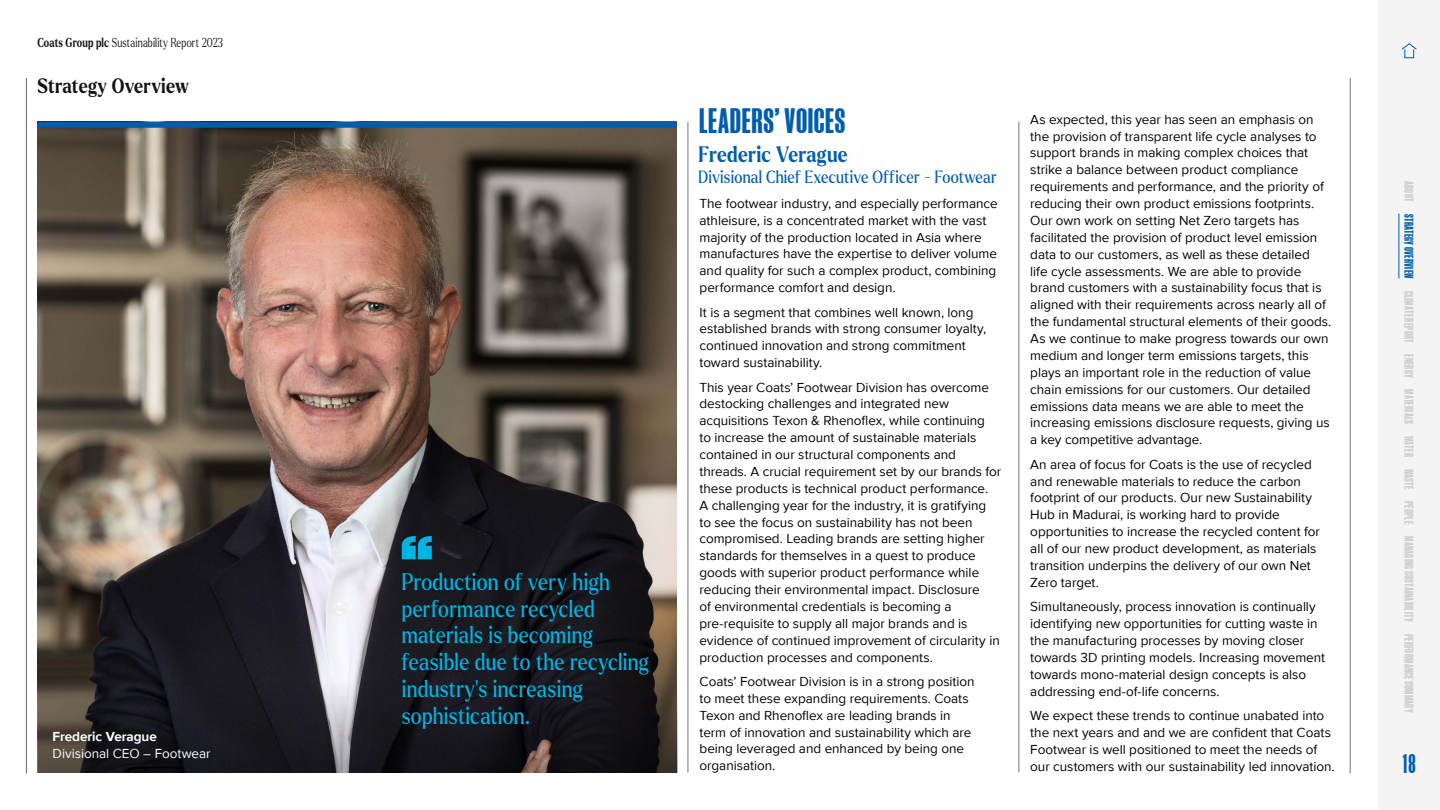
<style>
.page{position:relative;width:1440px;height:810px;background:#fff}
.page>*{position:absolute;margin:0;border:0;box-sizing:border-box;transform-origin:0 0}
.t1{font:700 33.75px "Manuka";letter-spacing:.02em;color:#005dad}
.t2{font:700 25.88px "Manuka";color:#005dad;scale:.85 1}
.t3{font:23.25px/27px "Larken";letter-spacing:.015em;color:#00b4e4;scale:.85 1}
.t4{font:700 21.75px "Larken";letter-spacing:.015em;color:#005dad;scale:.85 1}
.t5{font:700 20.25px "Larken";letter-spacing:.015em;color:#131313;scale:.85 1}
.t6{font:17.25px "Larken";letter-spacing:.015em;color:#005dad;scale:.85 1}
.t7{font:13.5px/16.9px "Proxima Nova";letter-spacing:-.005em;color:#000}
.t8{font:13.5px "Proxima Nova";letter-spacing:-.005em;color:#fff}
.t9{font:700 13.5px "Proxima Nova";letter-spacing:-.005em;color:#fff}
.t10{font:300 12.67px "Larken";letter-spacing:.015em;color:#131313;scale:.75 1}
.t11{font:700 12.15px "Manuka";letter-spacing:.02em;color:#cdcdcd}
.t12{font:700 12.15px "Manuka";letter-spacing:.02em;color:#005dad}
.s1{font-weight:700}
.s2{color:#cdcdcd}
</style>
<div class="page">
<hr style="left:26px;top:78px;width:1px;height:695px;background:#747578">
<img style="left:38px;top:128px;width:639px;height:550px">
<div style="left:38px;top:122px;width:639px;height:6px;background:#005dad"></div>
<svg style="left:38px;top:678px;width:640px;height:94px;background:#252327"></svg>
<hr style="left:688px;top:122px;width:1px;height:650px;background:#747578">
<hr style="left:1019px;top:122px;width:1px;height:650px;background:#747578">
<hr style="left:1350px;top:78px;width:1px;height:695px;background:#747578">
<svg style="left:402px;top:536px;width:30px;height:23px"></svg>
<div style="left:1378px;top:0;width:62px;height:810px;background:#f4f4f5"></div>
<hr style="left:1399px;top:214px;width:1px;height:64px;background:#005dad">
<div style="left:1404px;top:49px;width:10px;height:9px;border:1px solid #005dad"></div>
<svg style="left:1401px;top:43px;width:16px;height:7px"></svg>
<p class="t10" style="left:38px;top:34px;width:249px"><span class="s1">Coats Group plc</span> Sustainability Report 2023</p>
<h3 class="t5" style="left:38px;top:72px;width:180px">Strategy Overview</h3>
<p class="t9" style="left:53px;top:727px;width:106px">Frederic Verague</p>
<p class="t8" style="left:53px;top:743px;width:159px">Divisional CEO – Footwear</p>
<h3 class="t3" style="left:402px;top:567px;width:292px">Production of very high performance recycled materials is becoming feasible due to the recycling industry’s increasing sophistication.</h3>
<h1 class="t1" style="left:699px;top:103px;width:148px">LEADERS’ VOICES</h1>
<h3 class="t4" style="left:699px;top:140px;width:177px">Frederic Verague</h3>
<p class="t6" style="left:699px;top:165px;width:352px">Divisional Chief Executive Officer - Footwear</p>
<p class="t7" style="left:700px;top:194px;width:300px">The footwear industry, and especially performance athleisure, is a concentrated market with the vast majority of the production located in Asia where manufactures have the expertise to deliver volume and quality for such a complex product, combining performance comfort and design.</p>
<p class="t7" style="left:700px;top:303px;width:288px">It is a segment that combines well known, long established brands with strong consumer loyalty, continued innovation and strong commitment toward sustainability.</p>
<p class="t7" style="left:700px;top:378px;width:303px">This year Coats’ Footwear Division has overcome destocking challenges and integrated new acquisitions Texon &amp; Rhenoflex, while continuing<br>to increase the amount of sustainable materials contained in our structural components and threads. A crucial requirement set by our brands for these products is technical product performance.<br>A challenging year for the industry, it is gratifying<br>to see the focus on sustainability has not been compromised. Leading brands are setting higher standards for themselves in a quest to produce goods with superior product performance while reducing their environmental impact. Disclosure<br>of environmental credentials is becoming a pre-requisite to supply all major brands and is evidence of continued improvement of circularity in production processes and components.</p>
<p class="t7" style="left:700px;top:672px;width:277px">Coats’ Footwear Division is in a strong position to meet these expanding requirements. Coats Texon and Rhenoflex are leading brands in term of innovation and sustainability which are being leveraged and enhanced by being one organisation.</p>
<p class="t7" style="left:1030px;top:110px;width:303px">As expected, this year has seen an emphasis on the provision of transparent life cycle analyses to support brands in making complex choices that strike a balance between product compliance requirements and performance, and the priority of reducing their own product emissions footprints.<br>Our own work on setting Net Zero targets has facilitated the provision of product level emission data to our customers, as well as these detailed<br>life cycle assessments. We are able to provide brand customers with a sustainability focus that is aligned with their requirements across nearly all of the fundamental structural elements of their goods.<br>As we continue to make progress towards our own medium and longer term emissions targets, this plays an important role in the reduction of value chain emissions for our customers. Our detailed emissions data means we are able to meet the increasing emissions disclosure requests, giving us a key competitive advantage.</p>
<p class="t7" style="left:1030px;top:455px;width:291px">An area of focus for Coats is the use of recycled and renewable materials to reduce the carbon footprint of our products. Our new Sustainability Hub in Madurai, is working hard to provide opportunities to increase the recycled content for all of our new product development, as materials transition underpins the delivery of our own Net Zero target.</p>
<p class="t7" style="left:1030px;top:598px;width:296px">Simultaneously, process innovation is continually identifying new opportunities for cutting waste in the manufacturing processes by moving closer towards 3D printing models. Increasing movement towards mono-material design concepts is also addressing end-of-life concerns.</p>
<p class="t7" style="left:1030px;top:706px;width:306px">We expect these trends to continue unabated into the next years and and we are confident that Coats Footwear is well positioned to meet the needs of our customers with our sustainability led innovation.</p>
<p class="t11" style="left:1415px;top:181px;width:22px;rotate:90deg">ABOUT</p>
<p class="t12" style="left:1415px;top:214px;width:131px;rotate:90deg">STRATEGY OVERVIEW <span class="s2">CLIMATE REPORT</span></p>
<p class="t11" style="left:1415px;top:354px;width:25px;rotate:90deg">ENERGY</p>
<p class="t11" style="left:1415px;top:389px;width:36px;rotate:90deg">MATERIALS</p>
<p class="t11" style="left:1415px;top:436px;width:89px;rotate:90deg">WATER WASTE PEOPLE</p>
<p class="t11" style="left:1415px;top:536px;width:178px;rotate:90deg">MANAGING SUSTAINABILITY PERFORMANCE SUMMARY</p>
<h2 class="t2" style="left:1403px;top:749px;width:16px">18</h2>
</div>
